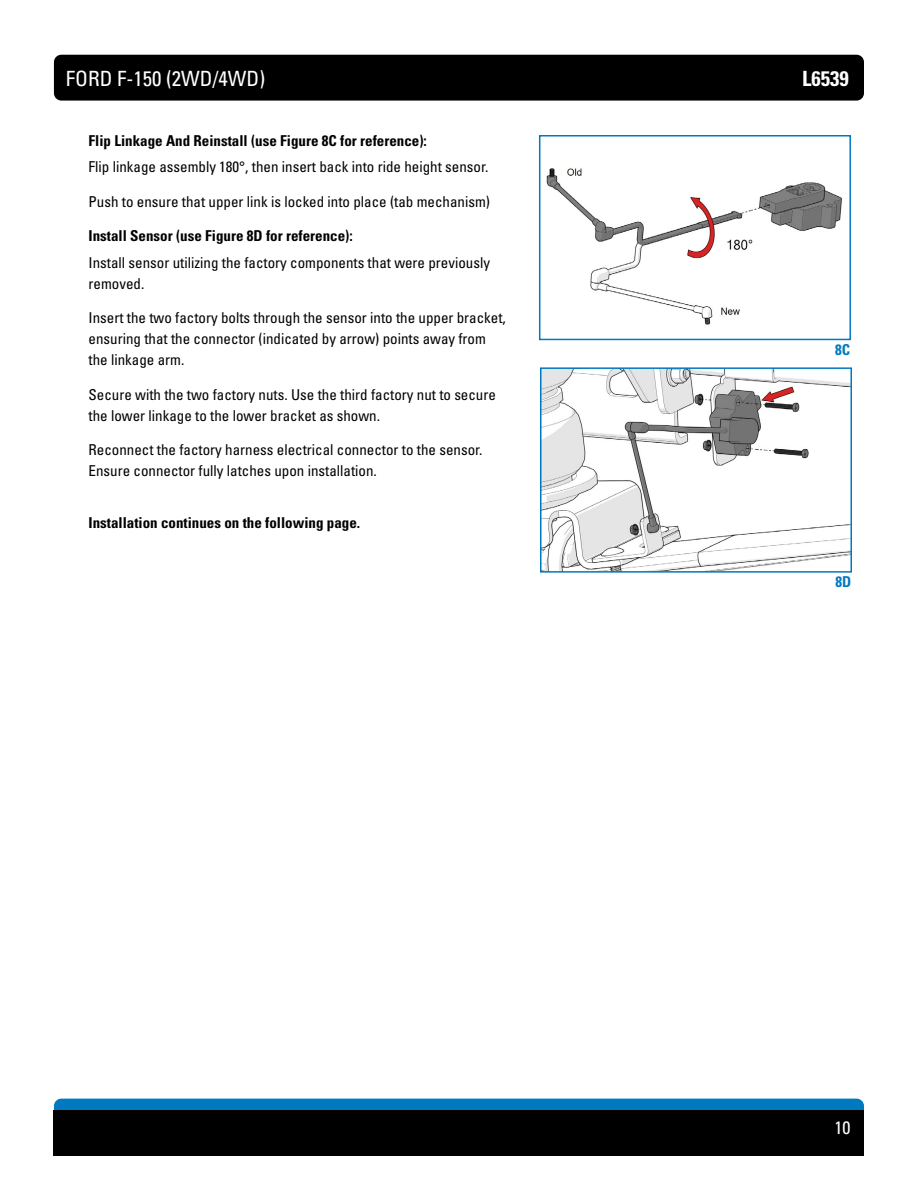
<style>
.page{position:relative;width:918px;height:1188px;background:#fff}
.page>*{position:absolute;margin:0;border:0;box-sizing:border-box;transform-origin:0 0}
.t1{font:condensed 21px "Univers LT Std";color:#fff}
.t2{font:700 condensed 21px "Univers LT Std";color:#fff}
.t3{font:condensed 18px "Univers LT Std";color:#fff}
.t4{font:condensed 15px/21px "Univers LT Std";color:#000}
.t5{font:700 condensed 15px "Univers LT Std";color:#000}
.t6{font:700 condensed 15px "Univers LT Std";color:#0079c1}
</style>
<div class="page">
<div style="left:54px;top:55px;width:810px;height:46px;background:#000;border-radius:7px"></div>
<div style="left:54px;top:1099px;width:810px;height:45px;background:#0079c1;border-radius:7px"></div>
<div style="left:54px;top:1110px;width:810px;height:46px;background:#000"></div>
<img style="left:543px;top:370px;width:306px;height:200px">
<div style="left:540px;top:367px;width:312px;height:206px;border:2px solid #0079c1"></div>
<img style="left:546px;top:168px;width:296px;height:157px">
<div style="left:539px;top:135px;width:312px;height:205px;border:2px solid #0079c1"></div>
<h1 class="t1" style="left:66px;top:65px;width:201px">FORD F-150 (2WD/4WD)</h1>
<h1 class="t2" style="left:802px;top:65px;width:48px">L6539</h1>
<p class="t5" style="left:89px;top:131px;width:340px">Flip Linkage And Reinstall (use Figure 8C for reference):</p>
<p class="t4" style="left:89px;top:156px;width:401px">Flip linkage assembly 180°, then insert back into ride height sensor.</p>
<p class="t4" style="left:89px;top:191px;width:403px">Push to ensure that upper link is locked into place (tab mechanism)</p>
<p class="t5" style="left:89px;top:227px;width:266px">Install Sensor (use Figure 8D for reference):</p>
<p class="t4" style="left:89px;top:252px;width:403px">Install sensor utilizing the factory components that were previously removed.</p>
<p class="t4" style="left:89px;top:307px;width:419px">Insert the two factory bolts through the sensor into the upper bracket, ensuring that the connector (indicated by arrow) points away from the linkage arm.</p>
<p class="t4" style="left:89px;top:384px;width:409px">Secure with the two factory nuts. Use the third factory nut to secure the lower linkage to the lower bracket as shown.</p>
<p class="t4" style="left:89px;top:439px;width:395px">Reconnect the factory harness electrical connector to the sensor.<br>Ensure connector fully latches upon installation.</p>
<p class="t5" style="left:89px;top:513px;width:273px">Installation continues on the following page.</p>
<p class="t6" style="left:835px;top:340px;width:16px">8C</p>
<p class="t6" style="left:835px;top:573px;width:17px">8D</p>
<p class="t3" style="left:835px;top:1116px;width:17px">10</p>
</div>
